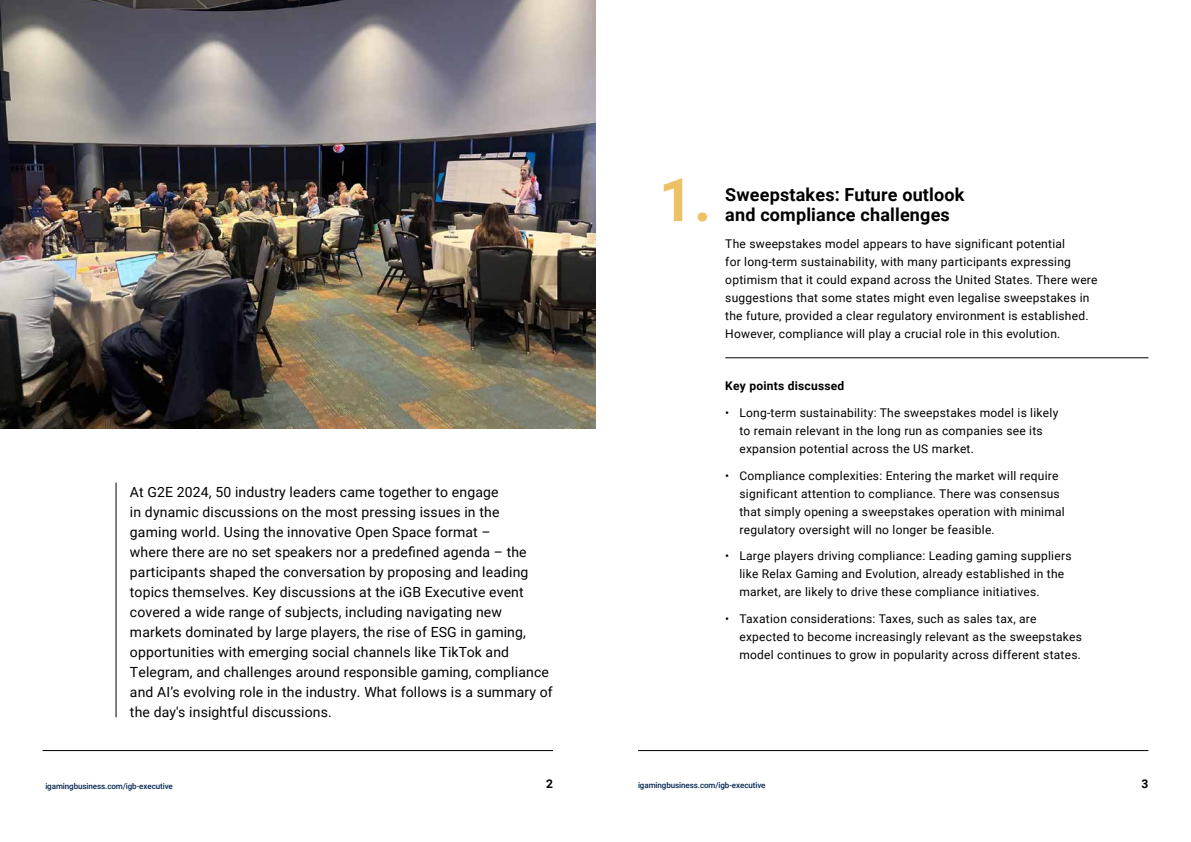
<style>
.page{position:relative;width:1191px;height:842px;background:#fff}
.page>*{position:absolute;margin:0;border:0;box-sizing:border-box;transform-origin:0 0}
.t1{font:700 60px "Roboto";color:#edc166}
.t2{font:700 18px "Roboto";letter-spacing:.01em;color:#000}
.t3{font:14px/20px "Roboto";letter-spacing:.01em;color:#000}
.t4{font:12px/18px "Roboto";letter-spacing:.02em;color:#000}
.t5{font:700 12px "Roboto";letter-spacing:.02em;color:#000}
.t6{font:500 8px "Roboto";letter-spacing:-.01em;color:#00244f}
</style>
<div class="page">
<hr style="left:43px;top:750px;width:510px;height:1px;background:#000">
<hr style="left:638px;top:750px;width:510px;height:1px;background:#000">
<img style="left:0;top:0;width:595px;height:428px">
<hr style="left:116px;top:482px;width:1px;height:235px;background:#000">
<hr style="left:725px;top:357px;width:423px;height:1px;background:#000">
<p class="t3" style="left:130px;top:482px;width:424px">At G2E 2024, 50 industry leaders came together to engage<br>in dynamic discussions on the most pressing issues in the<br>gaming world. Using the innovative Open Space format –<br>where there are no set speakers nor a predefined agenda – the participants shaped the conversation by proposing and leading topics themselves. Key discussions at the iGB Executive event covered a wide range of subjects, including navigating new markets dominated by large players, the rise of ESG in gaming, opportunities with emerging social channels like TikTok and Telegram, and challenges around responsible gaming, compliance and AI’s evolving role in the industry. What follows is a summary of the day's insightful discussions.</p>
<h1 class="t1" style="left:659px;top:158px;width:54px">1.</h1>
<h2 class="t2" style="left:725px;top:182px;width:241px">Sweepstakes: Future outlook</h2>
<h2 class="t2" style="left:725px;top:202px;width:226px">and compliance challenges</h2>
<p class="t4" style="left:725px;top:234px;width:374px">The sweepstakes model appears to have significant potential<br>for long-term sustainability, with many participants expressing optimism that it could expand across the United States. There were suggestions that some states might even legalise sweepstakes in the future, provided a clear regulatory environment is established.<br>However, compliance will play a crucial role in this evolution.</p>
<p class="t5" style="left:725px;top:378px;width:120px">Key points discussed</p>
<p class="t4" style="left:739px;top:403px;width:320px;text-indent:-14px">• Long-term sustainability: The sweepstakes model is likely to remain relevant in the long run as companies see its expansion potential across the US market.</p>
<p class="t4" style="left:739px;top:466px;width:327px;text-indent:-14px">• Compliance complexities: Entering the market will require significant attention to compliance. There was consensus that simply opening a sweepstakes operation with minimal regulatory oversight will no longer be feasible.</p>
<p class="t4" style="left:739px;top:546px;width:333px;text-indent:-14px">• Large players driving compliance: Leading gaming suppliers like Relax Gaming and Evolution, already established in the market, are likely to drive these compliance initiatives.</p>
<p class="t4" style="left:739px;top:609px;width:344px;text-indent:-14px">• Taxation considerations: Taxes, such as sales tax, are expected to become increasingly relevant as the sweepstakes model continues to grow in popularity across different states.</p>
<p class="t5" style="left:546px;top:776px;width:8px">2</p>
<p class="t5" style="left:1141px;top:776px;width:8px">3</p>
<p class="t6" style="left:45px;top:781px;width:129px">igamingbusiness.com/igb-executive</p>
<p class="t6" style="left:638px;top:780px;width:129px">igamingbusiness.com/igb-executive</p>
</div>
